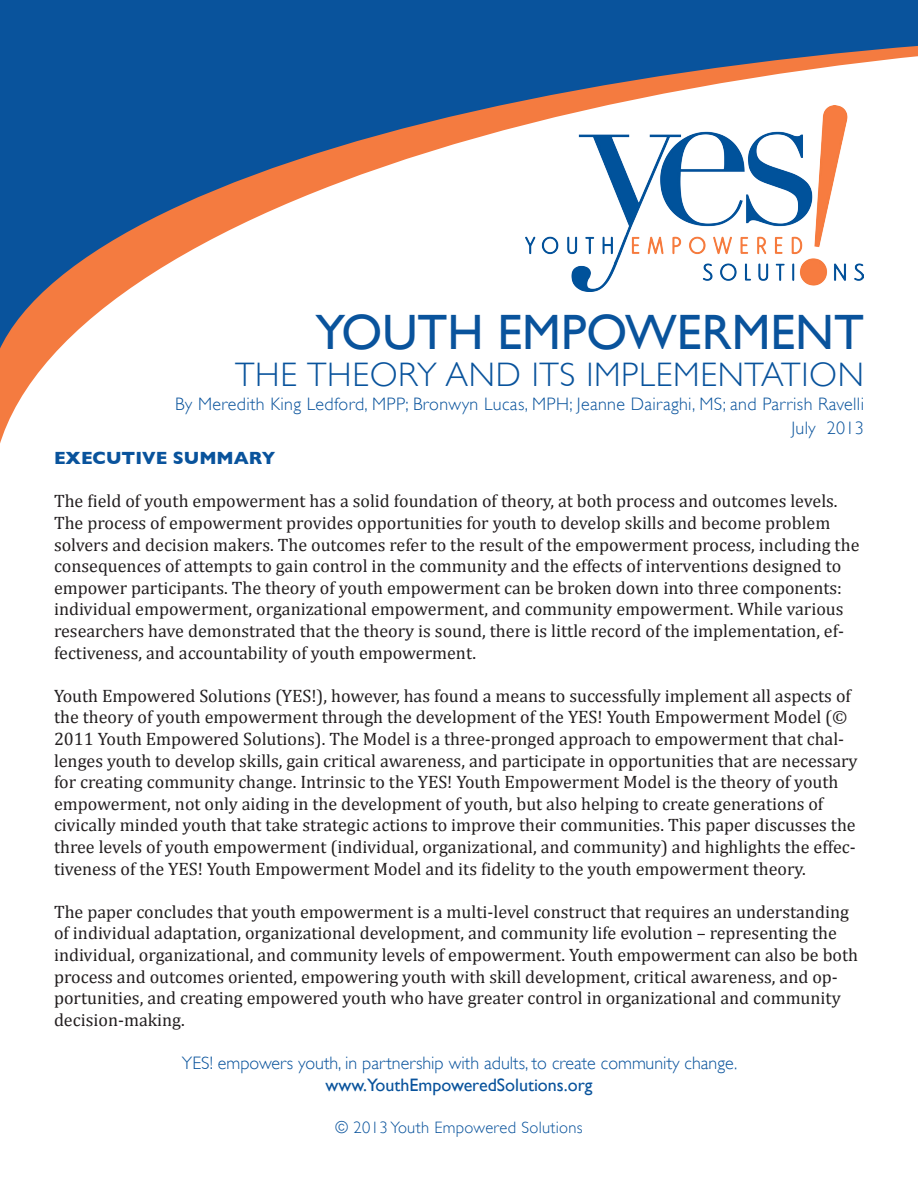
<style>
.page{position:relative;width:918px;height:1188px;background:#fff}
.page>*{position:absolute;margin:0;border:0;box-sizing:border-box;transform-origin:0 0}
.t1{font:49.65px "Gill Sans";color:#09539c}
.t2{font:300 33.9px "Gill Sans";letter-spacing:.02em;color:#09539c}
.t3{font:18px/21.6px "Cambria";color:#231f20}
.t4{font:300 18px "Gill Sans";letter-spacing:.02em;color:#09539c}
.t5{font:300 18px "Gill Sans";color:#09539c}
.t6{font:18px "Gill Sans";color:#09539c}
.t7{font:700 18px "Gill Sans";color:#09539c}
.t8{font:300 16.5px "Gill Sans";letter-spacing:.02em;color:#09539c}
</style>
<div class="page">
<div style="left:0;top:0;width:918px;height:577px;background:#09539c"></div>
<svg style="left:0;top:46px;width:918px;height:531px;fill:#fff"></svg>
<div style="left:0;top:494px;width:770px;height:190px;background:#fff"></div>
<img style="left:526px;top:105px;width:338px;height:186px">
<p class="t1" style="left:316px;top:303px;width:550px">YOUTH EMPOWERMENT</p>
<p class="t2" style="left:235px;top:355px;width:630px">THE THEORY AND ITS IMPLEMENTATION</p>
<p class="t4" style="left:175px;top:394px;width:691px">By Meredith King Ledford, MPP; Bronwyn Lucas, MPH; Jeanne Dairaghi, MS; and Parrish Ravelli</p>
<p class="t4" style="left:791px;top:418px;width:74px">July 2013</p>
<p class="t7" style="left:54px;top:448px;width:223px">EXECUTIVE SUMMARY</p>
<p class="t3" style="left:54px;top:490px;width:807px">The field of youth empowerment has a solid foundation of theory, at both process and outcomes levels.<br>The process of empowerment provides opportunities for youth to develop skills and become problem solvers and decision makers. The outcomes refer to the result of the empowerment process, including the consequences of attempts to gain control in the community and the effects of interventions designed to empower participants. The theory of youth empowerment can be broken down into three components: individual empowerment, organizational empowerment, and community empowerment. While various researchers have demonstrated that the theory is sound, there is little record of the implementation, ef&shy;fectiveness, and accountability of youth empowerment.</p>
<p class="t3" style="left:54px;top:685px;width:805px">Youth Empowered Solutions (YES!), however, has found a means to successfully implement all aspects of the theory of youth empowerment through the development of the YES! Youth Empowerment Model (© 2011 Youth Empowered Solutions). The Model is a three-pronged approach to empowerment that chal&shy;lenges youth to develop skills, gain critical awareness, and participate in opportunities that are necessary for creating community change. Intrinsic to the YES! Youth Empowerment Model is the theory of youth empowerment, not only aiding in the development of youth, but also helping to create generations of civically minded youth that take strategic actions to improve their communities. This paper discusses the three levels of youth empowerment (individual, organizational, and community) and highlights the effec&shy;tiveness of the YES! Youth Empowerment Model and its fidelity to the youth empowerment theory.</p>
<p class="t3" style="left:54px;top:901px;width:806px">The paper concludes that youth empowerment is a multi-level construct that requires an understanding of individual adaptation, organizational development, and community life evolution – representing the individual, organizational, and community levels of empowerment. Youth empowerment can also be both process and outcomes oriented, empowering youth with skill development, critical awareness, and op&shy;portunities, and creating empowered youth who have greater control in organizational and community decision-making.</p>
<p class="t5" style="left:182px;top:1053px;width:557px">YES! empowers youth, in partnership with adults, to create community change.</p>
<p class="t6" style="left:326px;top:1074px;width:269px">www.YouthEmpoweredSolutions.org</p>
<p class="t8" style="left:335px;top:1118px;width:249px">© 2013 Youth Empowered Solutions</p>
</div>
